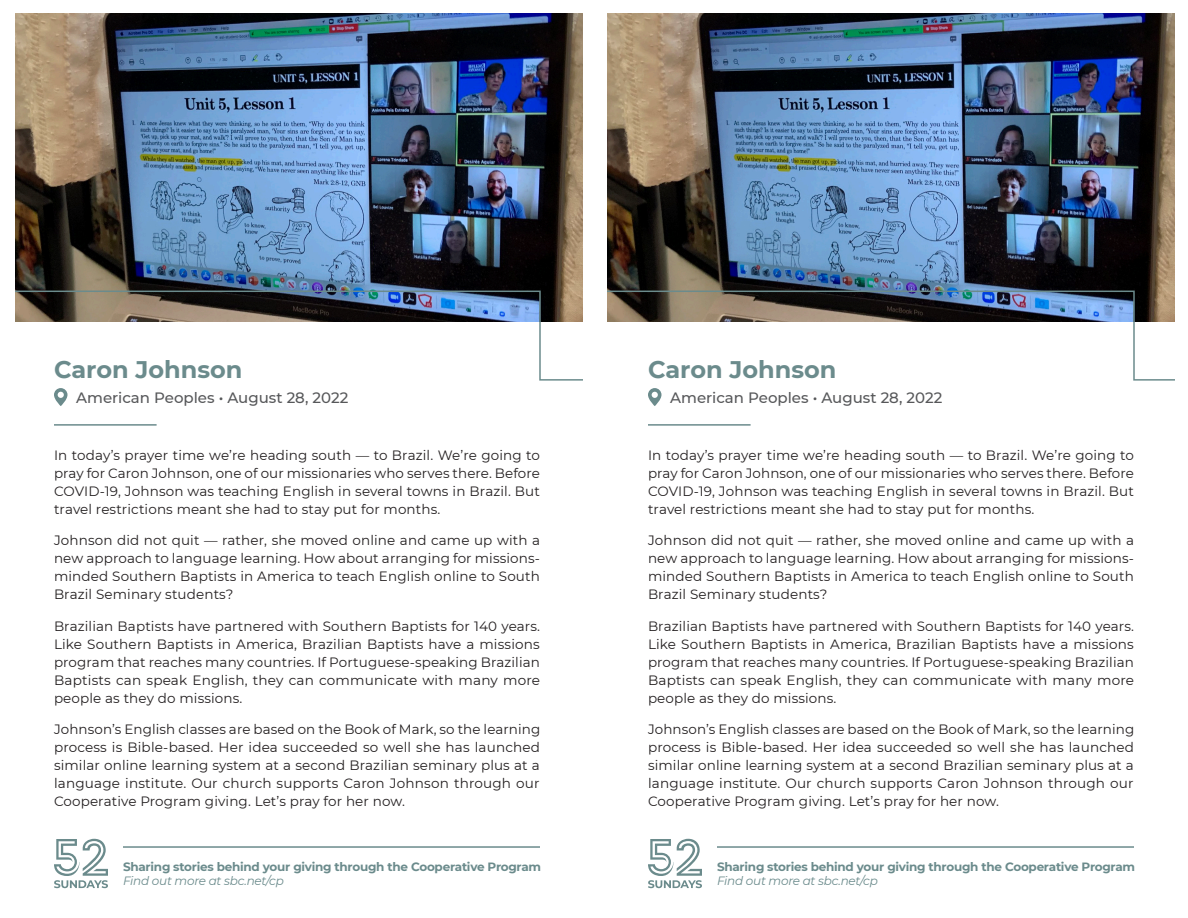
<style>
.page{position:relative;width:1188px;height:918px;background:#fff}
.page>*{position:absolute;margin:0;border:0;box-sizing:border-box;transform-origin:0 0}
.t1{font:700 24px "Montserrat";color:#6b8b8c}
.t2{font:500 15px "Montserrat";color:#57585a}
.t3{font:13.5px/18px "Montserrat";letter-spacing:.01em;color:#231f20;text-align:justify}
.t4{font:700 12px "Montserrat";letter-spacing:-.02em;color:#6b8b8c}
.t5{font:italic 12px "Montserrat";letter-spacing:-.02em;color:#6b8b8c}
</style>
<div class="page">
<img style="left:608px;top:14px;width:566px;height:276px">
<svg style="left:648px;top:388px;width:14px;height:18px"></svg>
<svg style="left:608px;top:290px;width:566px;height:91px"></svg>
<hr style="left:717px;top:846px;width:417px;height:2px;background:#6b8b8c">
<hr style="left:648px;top:424px;width:103px;height:2px;background:#6b8b8c">
<svg style="left:648px;top:839px;width:54px;height:49px"></svg>
<img style="left:15px;top:14px;width:567px;height:276px">
<svg style="left:54px;top:388px;width:14px;height:18px"></svg>
<svg style="left:15px;top:290px;width:567px;height:91px"></svg>
<hr style="left:123px;top:846px;width:417px;height:2px;background:#6b8b8c">
<hr style="left:54px;top:424px;width:103px;height:2px;background:#6b8b8c">
<svg style="left:54px;top:839px;width:54px;height:49px"></svg>
<h1 class="t1" style="left:54px;top:352px;width:190px">Caron Johnson</h1>
<h1 class="t1" style="left:648px;top:352px;width:190px">Caron Johnson</h1>
<p class="t2" style="left:76px;top:387px;width:274px">American Peoples • August 28, 2022</p>
<p class="t2" style="left:670px;top:387px;width:274px">American Peoples • August 28, 2022</p>
<p class="t3" style="left:54px;top:445px;width:488px">In today’s prayer time we’re heading south — to Brazil. We’re going to pray for Caron Johnson, one of our missionaries who serves there. Before COVID-19, Johnson was teaching English in several towns in Brazil. But travel restrictions meant she had to stay put for months.</p>
<p class="t3" style="left:54px;top:531px;width:488px">Johnson did not quit — rather, she moved online and came up with a new approach to language learning. How about arranging for missions&shy;minded Southern Baptists in America to teach English online to South Brazil Seminary students?</p>
<p class="t3" style="left:54px;top:616px;width:488px">Brazilian Baptists have partnered with Southern Baptists for 140 years.<br>Like Southern Baptists in America, Brazilian Baptists have a missions program that reaches many countries. If Portuguese-speaking Brazilian Baptists can speak English, they can communicate with many more people as they do missions.</p>
<p class="t3" style="left:54px;top:720px;width:488px">Johnson’s English classes are based on the Book of Mark, so the learning process is Bible-based. Her idea succeeded so well she has launched similar online learning system at a second Brazilian seminary plus at a language institute. Our church supports Caron Johnson through our Cooperative Program giving. Let’s pray for her now.</p>
<p class="t3" style="left:648px;top:445px;width:488px">In today’s prayer time we’re heading south — to Brazil. We’re going to pray for Caron Johnson, one of our missionaries who serves there. Before COVID-19, Johnson was teaching English in several towns in Brazil. But travel restrictions meant she had to stay put for months.</p>
<p class="t3" style="left:648px;top:531px;width:488px">Johnson did not quit — rather, she moved online and came up with a new approach to language learning. How about arranging for missions&shy;minded Southern Baptists in America to teach English online to South Brazil Seminary students?</p>
<p class="t3" style="left:648px;top:616px;width:488px">Brazilian Baptists have partnered with Southern Baptists for 140 years.<br>Like Southern Baptists in America, Brazilian Baptists have a missions program that reaches many countries. If Portuguese-speaking Brazilian Baptists can speak English, they can communicate with many more people as they do missions.</p>
<p class="t3" style="left:648px;top:720px;width:488px">Johnson’s English classes are based on the Book of Mark, so the learning process is Bible-based. Her idea succeeded so well she has launched similar online learning system at a second Brazilian seminary plus at a language institute. Our church supports Caron Johnson through our Cooperative Program giving. Let’s pray for her now.</p>
<p class="t4" style="left:123px;top:858px;width:420px">Sharing stories behind your giving through the Cooperative Program</p>
<p class="t5" style="left:123px;top:873px;width:162px">Find out more at sbc.net/cp</p>
<p class="t4" style="left:717px;top:858px;width:420px">Sharing stories behind your giving through the Cooperative Program</p>
<p class="t5" style="left:717px;top:873px;width:162px">Find out more at sbc.net/cp</p>
</div>
